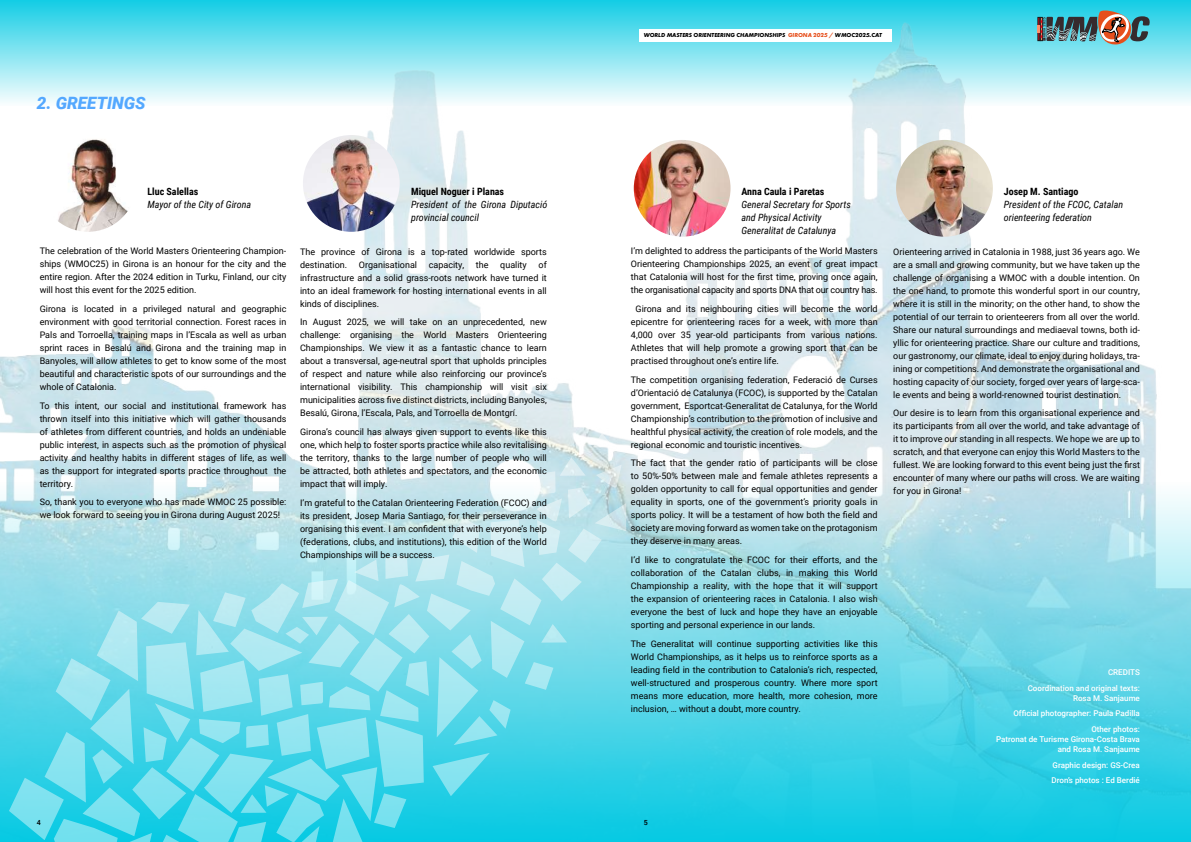
<style>
.page{position:relative;width:1191px;height:842px;background:#fff}
.page>*{position:absolute;margin:0;border:0;box-sizing:border-box;transform-origin:0 0}
.t1{font:italic 900 17px "Roboto";color:#54a8ff}
.t2{font:italic 10px/13px "Roboto Condensed";color:#000}
.t3{font:700 10px "Roboto Condensed";color:#000}
.t4{font:9px/13px "Roboto";color:#000;text-align:justify}
.t5{font:500 8px/15.7px "Roboto";color:#fff;text-align:right}
.t6{font:500 7px "Roboto";color:#000}
.t7{font:italic 700 6px "Futura PT";color:#000}
.s1{color:#e64f1c}
</style>
<div class="page">
<img style="left:0;top:0;width:1191px;height:482px">
<svg style="left:0;top:482px;width:1191px;height:360px;background:#6cd6e7"></svg>
<hr style="left:1037px;top:17px;width:2px;height:24px;background:#e00a17">
<svg style="left:1038px;top:9px;width:112px;height:35px;background:#678c8e"></svg>
<img style="left:634px;top:140px;width:96px;height:97px;border-radius:48px">
<img style="left:896px;top:140px;width:96px;height:97px;border-radius:48px">
<div style="left:638px;top:29px;width:253px;height:13px;background:#fff"></div>
<img style="left:40px;top:135px;width:96px;height:97px;border-radius:48px">
<img style="left:303px;top:135px;width:97px;height:97px;border-radius:48px">
<svg style="left:625px;top:358px;width:13px;height:20px"></svg>
<svg style="left:593px;top:433px;width:21px;height:15px"></svg>
<svg style="left:632px;top:407px;width:23px;height:19px"></svg>
<svg style="left:9px;top:457px;width:617px;height:385px;background:#88deeb"></svg>
<p class="t7" style="left:643px;top:32px;width:240px">WORLD MASTERS ORIENTEERING CHAMPIONSHIPS <span class="s1">GIRONA 2025 /</span> WMOC2025.CAT</p>
<h1 class="t1" style="left:37px;top:91px;width:110px">2. GREETINGS</h1>
<p class="t3" style="left:147px;top:185px;width:52px">Lluc Salellas</p>
<p class="t2" style="left:147px;top:198px;width:105px">Mayor of the City of Girona</p>
<p class="t4" style="left:40px;top:244px;width:248px">The celebration of the World Masters Orienteering Champion&shy;ships (WMOC25) in Girona is an honour for the city and the entire region. After the 2024 edition in Turku, Finland, our city will host this event for the 2025 edition.</p>
<p class="t4" style="left:40px;top:302px;width:248px">Girona is located in a privileged natural and geographic environment with good territorial connection. Forest races in Pals and Torroella, training maps in l’Escala as well as urban sprint races in Besalú and Girona and the training map in Banyoles, will allow athletes to get to know some of the most beautiful and characteristic spots of our surroundings and the whole of Catalonia.</p>
<p class="t4" style="left:40px;top:399px;width:248px">To this intent, our social and institutional framework has thrown itself into this initiative which will gather thousands of athletes from different countries, and holds an undeniable public interest, in aspects such as the promotion of physical activity and healthy habits in different stages of life, as well as the support for integrated sports practice throughout the territory.</p>
<p class="t4" style="left:40px;top:495px;width:248px">So, thank you to everyone who has made WMOC 25 possible: we look forward to seeing you in Girona during August 2025!</p>
<p class="t3" style="left:411px;top:185px;width:94px">Miquel Noguer i Planas</p>
<p class="t2" style="left:411px;top:198px;width:138px">President of the Girona Diputació provincial council</p>
<p class="t4" style="left:300px;top:245px;width:248px">The province of Girona is a top-rated worldwide sports destination.</p>
<p class="t4" style="left:300px;top:258px;width:248px;text-indent:238px">of infrastructure and a solid grass-roots network have turned it into an ideal framework for hosting international events in all kinds of disciplines.</p>
<p class="t4" style="left:300px;top:315px;width:248px">In August 2025, we will take on an unprecedented, new challenge: organising the World Masters Orienteering Championships. We view it as a fantastic chance to learn about a transversal, age-neutral sport that upholds principles of respect and nature while also reinforcing our province’s international visibility. This championship will visit six municipalities across five distinct districts, including Banyoles, Besalú, Girona, l’Escala, Pals, and Torroella de Montgrí.</p>
<p class="t4" style="left:300px;top:425px;width:248px">Girona’s council has always given support to events like this one, which help to foster sports practice while also revitalising the territory, thanks to the large number of people who will be attracted, both athletes and spectators, and the economic impact that will imply.</p>
<p class="t4" style="left:300px;top:495px;width:248px">I’m grateful to the Catalan Orienteering Federation (FCOC) and its president, Josep Maria Santiago, for their perseverance in organising this event. I am confident that with everyone’s help (federations, clubs, and institutions), this edition of the World Championships will be a success.</p>
<p class="t4" style="left:359px;top:258px;width:60px">Organisational</p>
<p class="t4" style="left:429px;top:258px;width:37px">capacity,</p>
<p class="t4" style="left:476px;top:258px;width:14px">the</p>
<p class="t4" style="left:500px;top:258px;width:28px">quality</p>
<p class="t3" style="left:741px;top:185px;width:84px">Anna Caula i Paretas</p>
<p class="t2" style="left:741px;top:198px;width:111px">General Secretary for Sports and Physical Activity<br>Generalitat de Catalunya</p>
<p class="t4" style="left:631px;top:244px;width:248px">I’m delighted to address the participants of the World Masters Orienteering Championships 2025, an event of great impact that Catalonia will host for the first time, proving once again, the organisational capacity and sports DNA that our country has.</p>
<p class="t4" style="left:631px;top:302px;width:248px;text-indent:5px">Girona and its neighbouring cities will become the world epicentre for orienteering races for a week, with more than 4,000 over 35 year-old participants from various nations.<br>Athletes that will help promote a growing sport that can be practised throughout one’s entire life.</p>
<p class="t4" style="left:631px;top:373px;width:248px">The competition organising federation, Federació de Curses d’Orientació de Catalunya (FCOC), is supported by the Catalan government, Esportcat-Generalitat de Catalunya, for the World Championship’s contribution to the promotion of inclusive and healthful physical activity, the creation of role models, and the regional economic and touristic incentives.</p>
<p class="t4" style="left:631px;top:456px;width:248px">The fact that the gender ratio of participants will be close to 50%-50% between male and female athletes represents a golden opportunity to call for equal opportunities and gender equality in sports, one of the government’s priority goals in sports policy. It will be a testament of how both the field and society are moving forward as women take on the protagonism they deserve in many areas.</p>
<p class="t4" style="left:631px;top:553px;width:248px">I’d like to congratulate the FCOC for their efforts, and the collaboration of the Catalan clubs, in making this World Championship a reality, with the hope that it will support the expansion of orienteering races in Catalonia. I also wish everyone the best of luck and hope they have an enjoyable sporting and personal experience in our lands.</p>
<p class="t4" style="left:631px;top:637px;width:248px">The Generalitat will continue supporting activities like this World Championships, as it helps us to reinforce sports as a leading field in the contribution to Catalonia’s rich, respected, well-structured and prosperous country. Where more sport means more education, more health, more cohesion, more inclusion, … without a doubt, more country.</p>
<p class="t3" style="left:1003px;top:185px;width:76px">Josep M. Santiago</p>
<p class="t2" style="left:1003px;top:198px;width:121px">President of the FCOC, Catalan orienteering federation</p>
<p class="t4" style="left:893px;top:245px;width:248px">Orienteering arrived in Catalonia in 1988, just 36 years ago. We are a small and growing community, but we have taken up the challenge of organising a WMOC with a double intention. On the one hand, to promote this wonderful sport in our country, where it is still in the minority; on the other hand, to show the potential of our terrain to orienteerers from all over the world.<br>Share our natural surroundings and mediaeval towns, both id&shy;yllic for orienteering practice. Share our culture and traditions, our gastronomy, our climate, ideal to enjoy during holidays, tra&shy;ining or competitions. And demonstrate the organisational and hosting capacity of our society, forged over years of large-sca&shy;le events and being a world-renowned tourist destination.</p>
<p class="t4" style="left:893px;top:406px;width:248px">Our desire is to learn from this organisational experience and its participants from all over the world, and take advantage of it to improve our standing in all respects. We hope we are up to scratch, and that everyone can enjoy this World Masters to the fullest. We are looking forward to this event being just the first encounter of many where our paths will cross. We are waiting for you in Girona!</p>
<p class="t5" style="left:1027px;top:664px;width:114px">CREDITS<br>Coordination and original texts:</p>
<p class="t5" style="left:1013px;top:690px;width:128px">Rosa M. Sanjaume<br>Official photographer: Paula Padilla<br>Other photos:</p>
<p class="t5" style="left:996px;top:734px;width:145px;line-height:10px">Patronat de Turisme Girona-Costa Brava and Rosa M. Sanjaume</p>
<p class="t5" style="left:1051px;top:757px;width:90px;text-align:left">Graphic design: GS-Crea<br>Dron’s photos : Ed Berdié</p>
<p class="t6" style="left:37px;top:817px;width:5px">4</p>
<p class="t6" style="left:643px;top:817px;width:5px">5</p>
</div>
